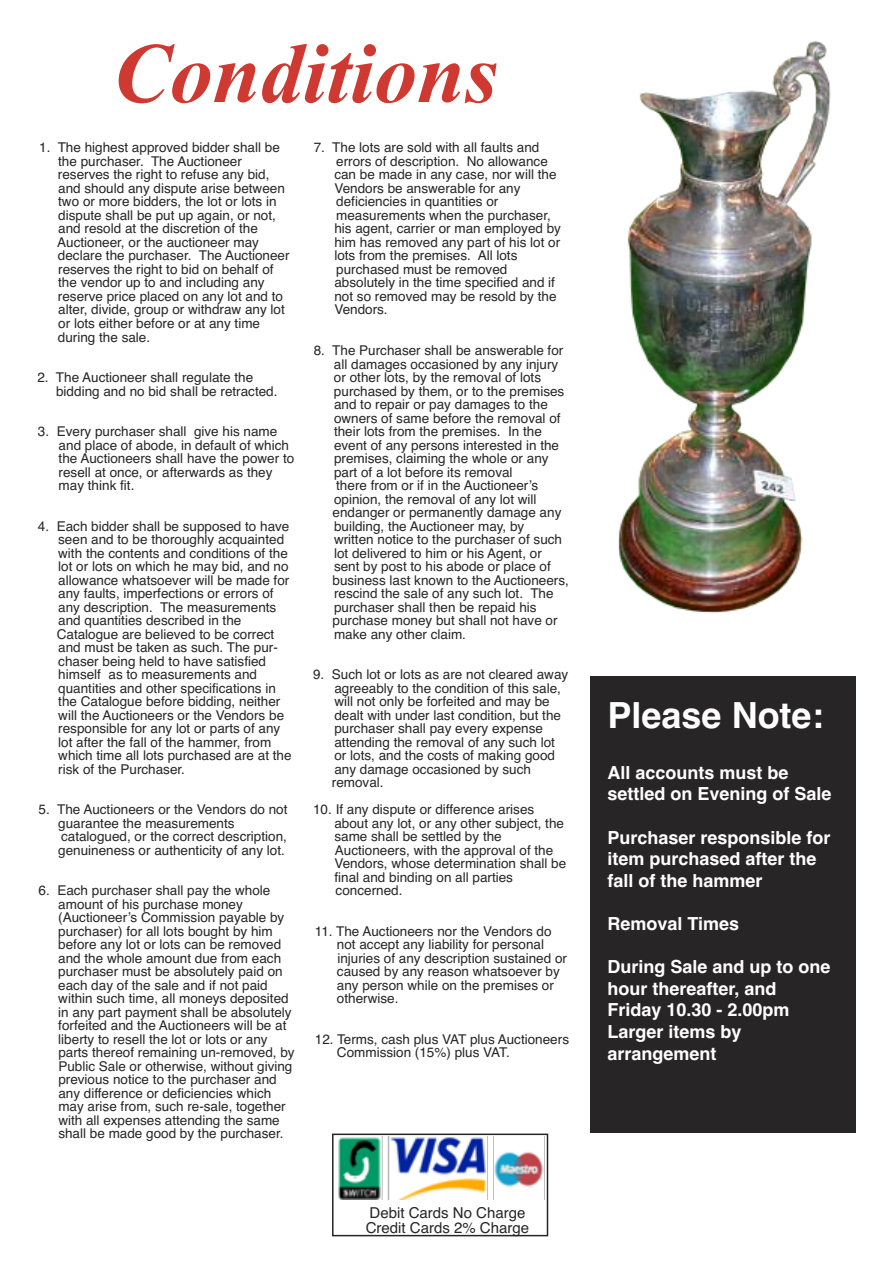
<style>
.page{position:relative;width:893px;height:1263px;background:#fff}
.page>*{position:absolute;margin:0;border:0;box-sizing:border-box;transform-origin:0 0}
.t1{font:italic 700 85.5px "Times New Roman";color:#ce3931}
.t2{font:700 36px "Helvetica";color:#fff}
.t3{font:700 18px/21.6px "Helvetica";color:#fff}
.t4{font:15px/15px "Helvetica";color:#272526}
.t5{font:13.5px/13.5px "Helvetica";color:#272526}
</style>
<div class="page">
<img style="left:338px;top:1136px;width:207px;height:63px">
<div style="left:332px;top:1133px;width:216px;height:103px;border:2px solid #272526"></div>
<div style="left:590px;top:676px;width:266px;height:456px;background:#272526"></div>
<img style="left:618px;top:41px;width:213px;height:572px">
<h1 class="t1" style="left:113px;top:22px;width:386px">Conditions</h1>
<p class="t5" style="left:57px;top:141px;width:234px;text-indent:-18px">1. The highest approved bidder shall be the purchaser. The Auctioneer reserves the right to refuse any bid, and should any dispute arise between two or more bidders, the lot or lots in dispute shall be put up again, or not, and resold at the discretion of the Auctioneer, or the auctioneer may declare the purchaser. The Auctioneer reserves the right to bid on behalf of the vendor up to and including any reserve price placed on any lot and to alter, divide, group or withdraw any lot or lots either before or at any time during the sale.</p>
<p class="t5" style="left:56px;top:371px;width:223px;text-indent:-19px">2. The Auctioneer shall regulate the bidding and no bid shall be retracted.</p>
<p class="t5" style="left:59px;top:425px;width:237px;text-indent:-21px">3. Every purchaser shall give his name and place of abode, in default of which the Auctioneers shall have the power to resell at once, or afterwards as they may think fit.</p>
<p class="t5" style="left:57px;top:519px;width:236px;text-indent:-19px">4. Each bidder shall be supposed to have seen and to be thoroughly acquainted with the contents and conditions of the lot or lots on which he may bid, and no allowance whatsoever will be made for any faults, imperfections or errors of any description. The measurements and quantities described in the Catalogue are believed to be correct and must be taken as such. The pur&shy;chaser being held to have satisfied himself as to measurements and quantities and other specifications in the Catalogue before bidding, neither will the Auctioneers or the Vendors be responsible for any lot or parts of any lot after the fall of the hammer, from which time all lots purchased are at the risk of the Purchaser.</p>
<p class="t5" style="left:58px;top:803px;width:231px;text-indent:-20px">5. The Auctioneers or the Vendors do not guarantee the measurements catalogued, or the correct description, genuineness or authenticity of any lot.</p>
<p class="t5" style="left:58px;top:884px;width:238px;text-indent:-20px">6. Each purchaser shall pay the whole amount of his purchase money (Auctioneer’s Commission payable by purchaser) for all lots bought by him before any lot or lots can be removed and the whole amount due from each purchaser must be absolutely paid on each day of the sale and if not paid within such time, all moneys deposited in any part payment shall be absolutely forfeited and the Auctioneers will be at liberty to resell the lot or lots or any parts thereof remaining un-removed, by Public Sale or otherwise, without giving previous notice to the purchaser and any difference or deficiencies which may arise from, such re-sale, together with all expenses attending the same shall be made good by the purchaser.</p>
<p class="t5" style="left:334px;top:141px;width:228px;text-indent:-21px">7. The lots are sold with all faults and errors of description. No allowance can be made in any case, nor will the<br>Vendors be answerable for any deficiencies in quantities or measurements when the purchaser, his agent, carrier or man employed by him has removed any part of his lot or lots from the premises. All lots purchased must be removed absolutely in the time specified and if not so removed may be resold by the<br>Vendors.</p>
<p class="t5" style="left:332px;top:344px;width:238px;text-indent:-19px">8. The Purchaser shall be answerable for all damages occasioned by any injury or other lots, by the removal of lots purchased by them, or to the premises and to repair or pay damages to the owners of same before the removal of their lots from the premises. In the event of any persons interested in the premises, claiming the whole or any part of a lot before its removal<br>there from or if in the Auctioneer’s opinion, the removal of any lot will endanger or permanently damage any building, the Auctioneer may, by<br>written notice to the purchaser of such lot delivered to him or his Agent, or sent by post to his abode or place of business last known to the Auctioneers, rescind the sale of any such lot. The purchaser shall then be repaid his purchase money but shall not have or make any other claim.</p>
<p class="t5" style="left:332px;top:668px;width:238px;text-indent:-19px">9. Such lot or lots as are not cleared away agreeably to the condition of this sale, will not only be forfeited and may be dealt with under last condition, but the purchaser shall pay every expense attending the removal of any such lot<br>or lots, and the costs of making good any damage occasioned by such removal.</p>
<p class="t5" style="left:334px;top:803px;width:233px;text-indent:-21px">10. If any dispute or difference arises about any lot, or any other subject, the same shall be settled by the<br>Auctioneers, with the approval of the<br>Vendors, whose determination shall be final and binding on all parties concerned.</p>
<p class="t5" style="left:337px;top:924px;width:232px;text-indent:-22px">11. The Auctioneers nor the Vendors do not accept any liability for personal injuries of any description sustained or caused by any reason whatsoever by any person while on the premises or otherwise.</p>
<p class="t5" style="left:337px;top:1032px;width:234px;text-indent:-22px">12. Terms, cash plus VAT plus Auctioneers<br>Commission (15%) plus VAT.</p>
<p class="t4" style="left:366px;top:1205px;width:165px">Debit Cards No Charge<br>Credit Cards 2% Charge</p>
<h2 class="t2" style="left:608px;top:694px;width:218px">Please Note:</h2>
<h3 class="t3" style="left:607px;top:762px;width:226px">All accounts must be settled on Evening of Sale</h3>
<h3 class="t3" style="left:607px;top:826px;width:225px">Purchaser responsible for item purchased after the fall of the hammer</h3>
<h3 class="t3" style="left:607px;top:913px;width:133px">Removal Times</h3>
<h3 class="t3" style="left:607px;top:956px;width:225px">During Sale and up to one hour thereafter, and<br>Friday 10.30 - 2.00pm<br>Larger items by arrangement</h3>
</div>
